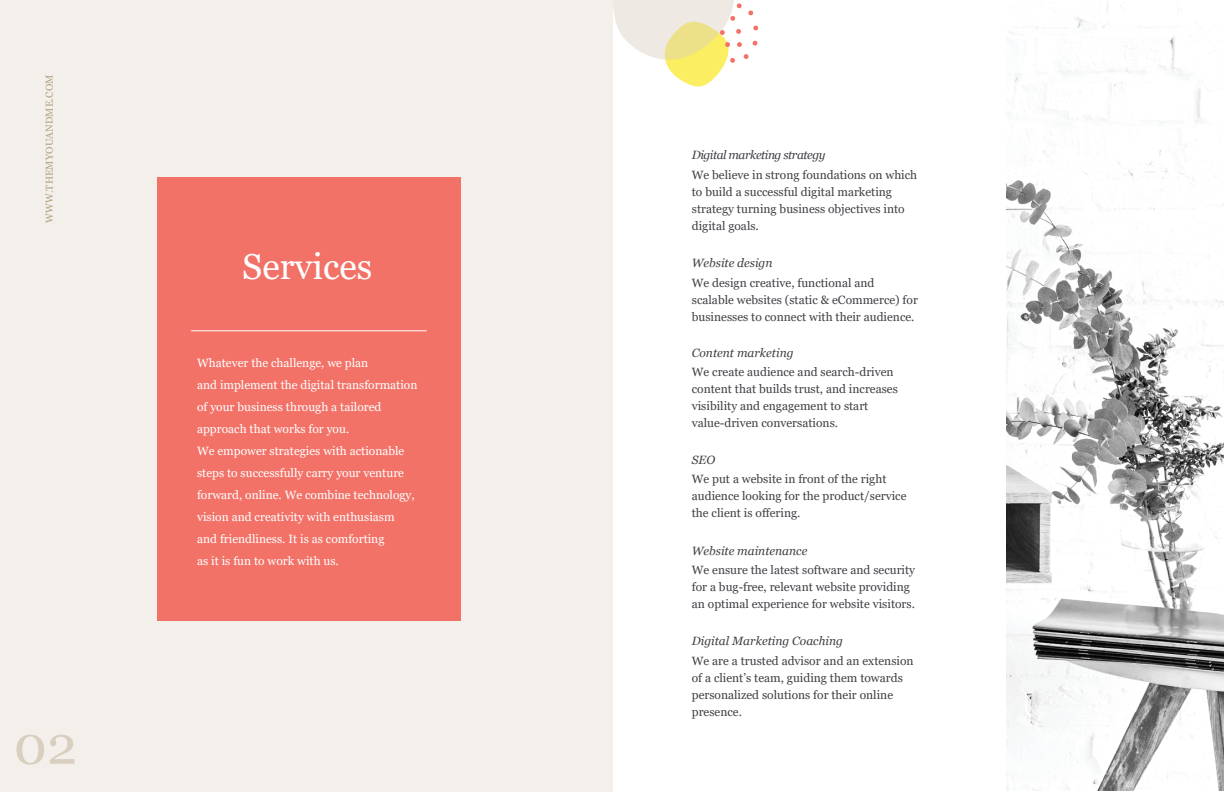
<style>
.page{position:relative;width:1224px;height:792px;background:#fff}
.page>*{position:absolute;margin:0;border:0;box-sizing:border-box;transform-origin:0 0}
.t1{font:54px "Georgia";color:#d8cfbe}
.t2{font:36px "Georgia";color:#fff}
.t3{font:12px/17px "Georgia";color:#3f4045}
.t4{font:12px/22px "Georgia";color:#fff}
.t5{font:italic 12px "Georgia";color:#3f4045}
.t6{font:italic 12px "Georgia";letter-spacing:-.04em;color:#3f4045}
.t7{font:10px "Georgia";letter-spacing:.01em;color:#b2a080}
</style>
<div class="page">
<div style="left:0;top:0;width:613px;height:792px;background:#f3f0eb"></div>
<img style="left:1007px;top:1px;width:217px;height:789px">
<div style="left:157px;top:178px;width:304px;height:443px;background:#f27268"></div>
<hr style="left:191px;top:330px;width:235px;height:1px;background:#fff">
<svg style="left:613px;top:0;width:146px;height:87px"></svg>
<p class="t7" style="left:43px;top:223px;width:150px;rotate:-90deg">WWW.THEMYOUANDME.COM</p>
<h1 class="t1" style="left:14px;top:712px;width:65px">02</h1>
<h2 class="t2" style="left:242px;top:244px;width:132px">Services</h2>
<p class="t4" style="left:197px;top:352px;width:222px">Whatever the challenge, we plan<br>and implement the digital transformation of your business through a tailored approach that works for you.<br>We empower strategies with actionable steps to successfully carry your venture forward, online. We combine technology, vision and creativity with enthusiasm and friendliness. It is as comforting<br>as it is fun to work with us.</p>
<p class="t6" style="left:692px;top:147px;width:135px">Digital marketing strategy</p>
<p class="t3" style="left:692px;top:167px;width:227px">We believe in strong foundations on which to build a successful digital marketing strategy turning business objectives into digital goals.</p>
<p class="t5" style="left:692px;top:256px;width:82px">Website design</p>
<p class="t3" style="left:692px;top:275px;width:228px">We design creative, functional and scalable websites (static &amp; eCommerce) for businesses to connect with their audience.</p>
<p class="t5" style="left:692px;top:345px;width:103px">Content marketing</p>
<p class="t3" style="left:692px;top:364px;width:208px">We create audience and search-driven content that builds trust, and increases visibility and engagement to start value-driven conversations.</p>
<p class="t5" style="left:692px;top:452px;width:25px">SEO</p>
<p class="t3" style="left:692px;top:471px;width:216px">We put a website in front of the right audience looking for the product/service the client is offering.</p>
<p class="t5" style="left:692px;top:543px;width:117px">Website maintenance</p>
<p class="t3" style="left:692px;top:562px;width:225px">We ensure the latest software and security for a bug-free, relevant website providing an optimal experience for website visitors.</p>
<p class="t5" style="left:692px;top:634px;width:153px">Digital Marketing Coaching</p>
<p class="t3" style="left:692px;top:653px;width:223px">We are a trusted advisor and an extension of a client’s team, guiding them towards personalized solutions for their online presence.</p>
</div>
